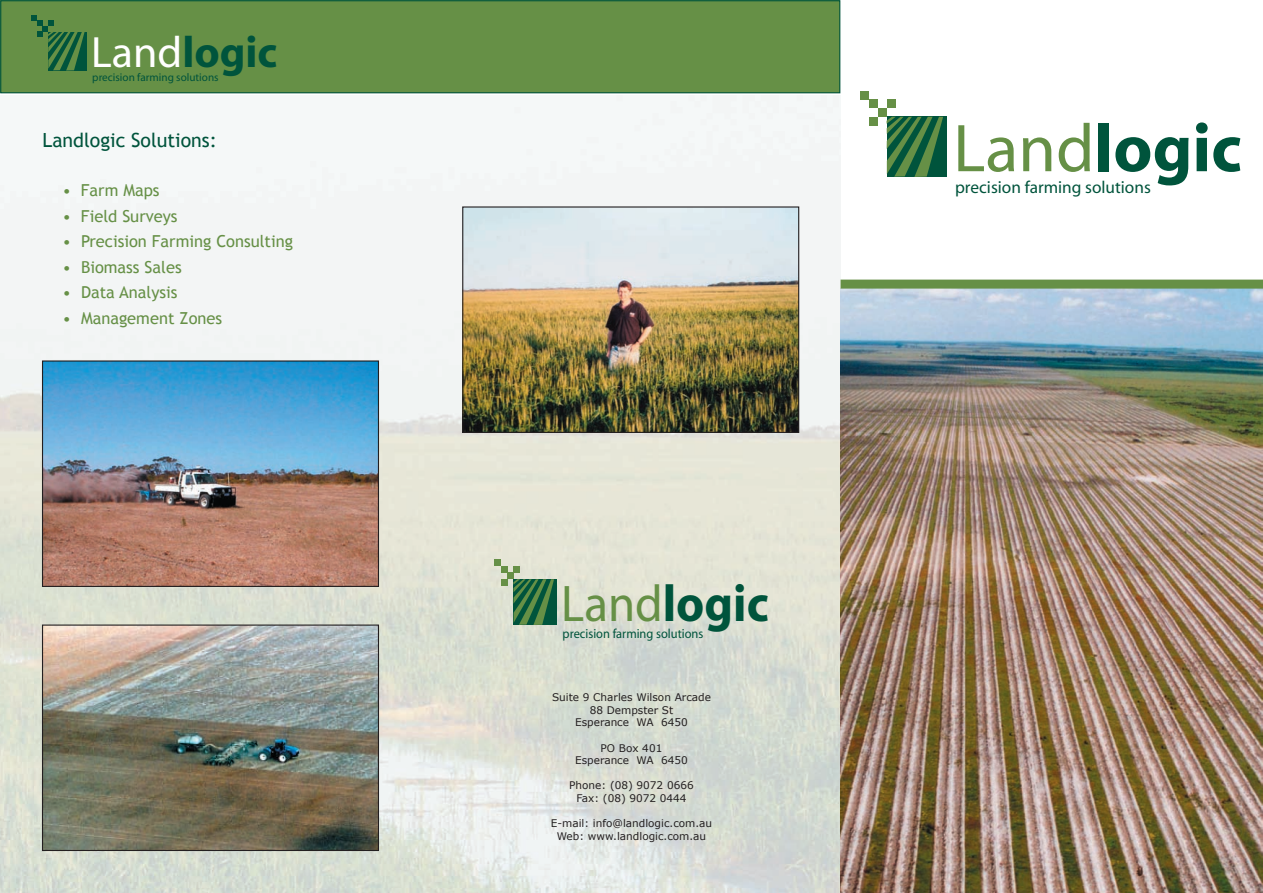
<style>
.page{position:relative;width:1263px;height:893px;background:#fff}
.page>*{position:absolute;margin:0;border:0;box-sizing:border-box;transform-origin:0 0}
.t1{font:700 68.1px "Myriad";color:#00543c}
.t2{font:700 51.75px "Myriad";color:#00543c;scale:.95 1}
.t3{font:700 43.95px "Myriad";color:#00543c}
.t4{font:19.5px "Trebuchet MS";color:#00543c}
.t5{font:17.25px "Myriad";color:#00543c}
.t6{font:16.5px "Trebuchet MS";color:#669046}
.t7{font:13.2px "Myriad";color:#00543c;scale:.95 1}
.t8{font:11.1px "Myriad";color:#00543c}
.t9{font:10.5px/12.6px "Verdana";color:#231f20;text-align:center}
.s1{font-weight:400;color:#fff}
.s2{font-weight:400;color:#669046}
</style>
<div class="page">
<img style="left:0;top:96px;width:840px;height:797px">
<img style="left:840px;top:289px;width:423px;height:604px">
<div style="left:513px;top:579px;width:43px;height:46px;background:#00543c"></div>
<div style="left:501px;top:579px;width:6px;height:7px;background:#669046"></div>
<svg style="left:507px;top:573px;width:47px;height:52px"></svg>
<div style="left:513px;top:566px;width:7px;height:6px;background:#669046"></div>
<div style="left:501px;top:566px;width:6px;height:7px;background:#669046"></div>
<div style="left:495px;top:559px;width:6px;height:7px;background:#669046"></div>
<div style="left:840px;top:280px;width:423px;height:9px;background:#669046"></div>
<div style="left:886px;top:117px;width:60px;height:60px;background:#00543c"></div>
<svg style="left:886px;top:117px;width:57px;height:60px"></svg>
<div style="left:869px;top:117px;width:9px;height:8px;background:#669046"></div>
<div style="left:878px;top:108px;width:8px;height:9px;background:#669046"></div>
<div style="left:887px;top:99px;width:8px;height:9px;background:#669046"></div>
<div style="left:869px;top:100px;width:9px;height:8px;background:#669046"></div>
<div style="left:860px;top:91px;width:9px;height:8px;background:#669046"></div>
<img style="left:44px;top:626px;width:333px;height:223px">
<div style="left:42px;top:624px;width:337px;height:227px;border:1px solid #231f20"></div>
<div style="left:1px;top:1px;width:839px;height:92px;background:#669046"></div>
<div style="left:0;top:0;width:840px;height:93px;border:1px solid #00543c"></div>
<img style="left:44px;top:362px;width:333px;height:223px">
<div style="left:42px;top:360px;width:337px;height:227px;border:1px solid #231f20"></div>
<img style="left:464px;top:208px;width:333px;height:223px">
<div style="left:462px;top:206px;width:337px;height:227px;border:1px solid #231f20"></div>
<div style="left:48px;top:32px;width:39px;height:38px;background:#00543c"></div>
<svg style="left:31px;top:15px;width:54px;height:56px"></svg>
<h3 class="t3" style="left:91px;top:29px;width:188px"><span class="s1">Land</span>logic</h3>
<p class="t8" style="left:92px;top:72px;width:128px">precision farming solutions</p>
<h3 class="t4" style="left:43px;top:129px;width:176px">Landlogic Solutions:</h3>
<h3 class="t6" style="left:62px;top:181px;width:99px">• Farm Maps</h3>
<h3 class="t6" style="left:62px;top:206px;width:117px">• Field Surveys</h3>
<h3 class="t6" style="left:62px;top:232px;width:232px">• Precision Farming Consulting</h3>
<h3 class="t6" style="left:62px;top:257px;width:121px">• Biomass Sales</h3>
<h3 class="t6" style="left:62px;top:283px;width:117px">• Data Analysis</h3>
<h3 class="t6" style="left:62px;top:308px;width:161px">• Management Zones</h3>
<h2 class="t2" style="left:561px;top:577px;width:220px"><span class="s2">Land</span>logic</h2>
<p class="t7" style="left:563px;top:627px;width:150px">precision farming solutions</p>
<p class="t9" style="left:552px;top:691px;width:160px">Suite 9 Charles Wilson Arcade<br>88 Dempster St<br>Esperance WA 6450</p>
<p class="t9" style="left:575px;top:741px;width:114px">PO Box 401<br>Esperance WA 6450</p>
<p class="t9" style="left:569px;top:779px;width:126px">Phone: (08) 9072 0666<br>Fax: (08) 9072 0444</p>
<p class="t9" style="left:551px;top:817px;width:163px">E-mail: info@landlogic.com.au<br>Web: www.landlogic.com.au</p>
<h1 class="t1" style="left:953px;top:113px;width:290px"><span class="s2">Land</span>logic</h1>
<h3 class="t5" style="left:955px;top:179px;width:197px">precision farming solutions</h3>
</div>
